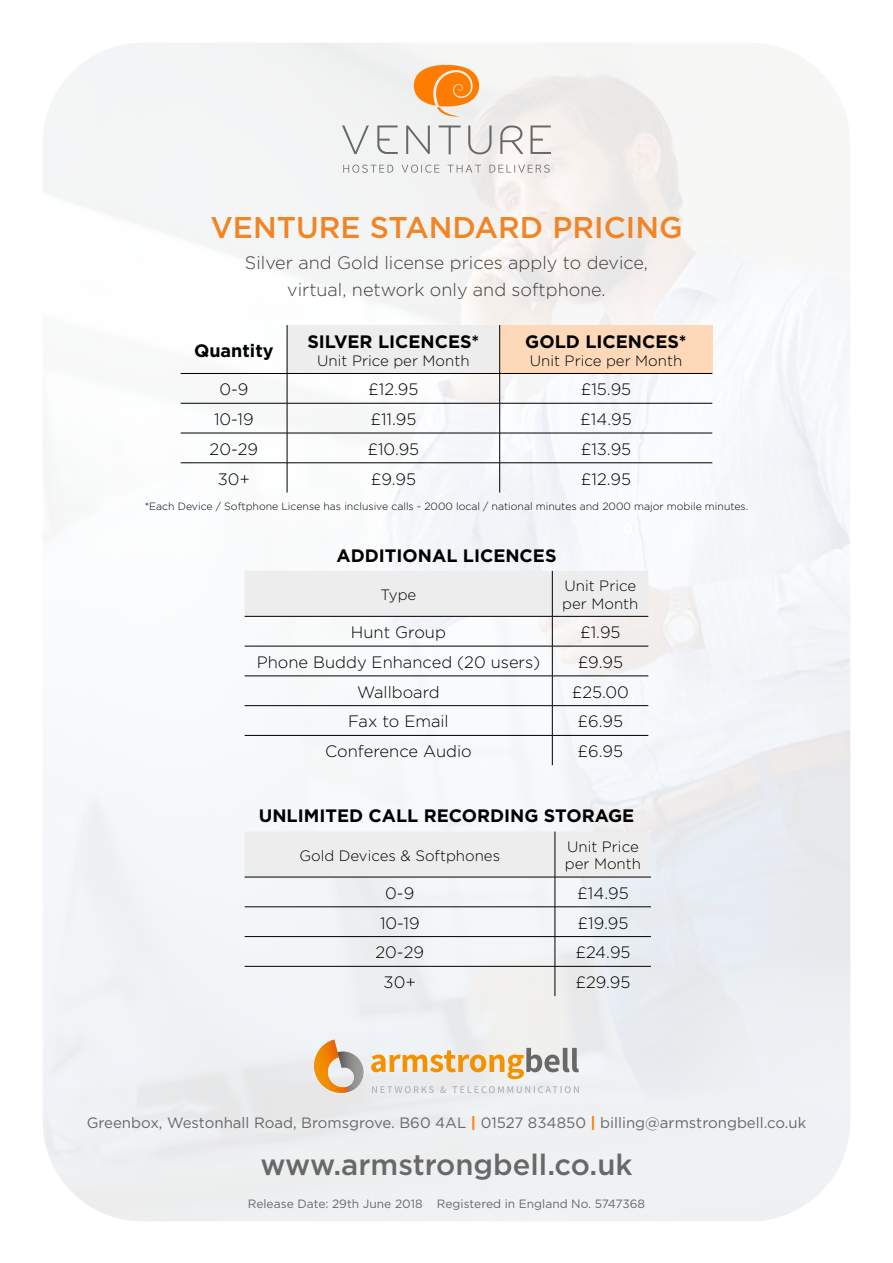
<style>
.page{position:relative;width:893px;height:1263px;background:#fff}
.page>*{position:absolute;margin:0;border:0;box-sizing:border-box;transform-origin:0 0}
.t1{font:500 30px "Gotham";color:#f18525}
.t2{font:500 29.25px "Gotham";color:#686868}
.t3{font:700 18px "Gotham";color:#000}
.t4{font:300 18px/27px "Gotham";color:#433c38;text-align:center}
.t5{font:300 16.5px "Gotham";color:#000}
.t6{font:300 15px/17.4px "Gotham";color:#000}
.t7{font:15px "Gotham";color:#686868}
.t8{font:12px "Gotham";color:#686868}
.t9{font:300 10.5px "Gotham";color:#000}
.s1{font-weight:700;color:#ff7c00}
</style>
<div class="page">
<img style="left:43px;top:43px;width:807px;height:1178px">
<div style="left:287px;top:325px;width:213px;height:48px;background:#ededed"></div>
<div style="left:500px;top:325px;width:212px;height:48px;background:#fdd9b9"></div>
<hr style="left:287px;top:325px;width:1px;height:48px;background:#000">
<hr style="left:499px;top:325px;width:1px;height:48px;background:#000">
<hr style="left:181px;top:373px;width:106px;height:1px;background:#000">
<hr style="left:287px;top:373px;width:213px;height:1px;background:#000">
<svg style="left:287px;top:374px;width:1px;height:29px"></svg>
<hr style="left:500px;top:373px;width:212px;height:1px;background:#000">
<svg style="left:499px;top:374px;width:1px;height:29px"></svg>
<hr style="left:181px;top:403px;width:106px;height:1px;background:#000">
<hr style="left:287px;top:403px;width:213px;height:1px;background:#000">
<hr style="left:287px;top:403px;width:1px;height:30px;background:#000">
<hr style="left:500px;top:403px;width:212px;height:1px;background:#000">
<hr style="left:499px;top:403px;width:1px;height:30px;background:#000">
<hr style="left:181px;top:433px;width:106px;height:1px;background:#000">
<hr style="left:287px;top:433px;width:213px;height:1px;background:#000">
<hr style="left:287px;top:433px;width:1px;height:30px;background:#000">
<hr style="left:500px;top:433px;width:212px;height:1px;background:#000">
<hr style="left:499px;top:433px;width:1px;height:30px;background:#000">
<hr style="left:181px;top:462px;width:106px;height:1px;background:#000">
<hr style="left:287px;top:462px;width:213px;height:1px;background:#000">
<svg style="left:287px;top:463px;width:1px;height:29px"></svg>
<hr style="left:500px;top:462px;width:212px;height:1px;background:#000">
<svg style="left:499px;top:463px;width:1px;height:29px"></svg>
<svg style="left:343px;top:165px;width:207px;height:8px"></svg>
<svg style="left:342px;top:126px;width:209px;height:28px"></svg>
<svg style="left:414px;top:65px;width:65px;height:54px"></svg>
<svg style="left:311px;top:1040px;width:268px;height:56px"></svg>
<div style="left:245px;top:571px;width:403px;height:45px;background:#ededed"></div>
<hr style="left:552px;top:571px;width:1px;height:45px;background:#000">
<hr style="left:245px;top:616px;width:307px;height:1px;background:#000">
<hr style="left:552px;top:616px;width:96px;height:1px;background:#000">
<hr style="left:552px;top:616px;width:1px;height:30px;background:#000">
<hr style="left:245px;top:646px;width:307px;height:1px;background:#000">
<hr style="left:552px;top:646px;width:96px;height:1px;background:#000">
<hr style="left:552px;top:646px;width:1px;height:30px;background:#000">
<hr style="left:245px;top:676px;width:307px;height:1px;background:#000">
<hr style="left:552px;top:676px;width:96px;height:1px;background:#000">
<hr style="left:245px;top:705px;width:307px;height:1px;background:#000">
<hr style="left:552px;top:705px;width:96px;height:1px;background:#000">
<hr style="left:245px;top:735px;width:307px;height:1px;background:#000">
<hr style="left:552px;top:735px;width:96px;height:1px;background:#000">
<svg style="left:552px;top:676px;width:1px;height:89px"></svg>
<div style="left:245px;top:831px;width:406px;height:46px;background:#ededed"></div>
<hr style="left:555px;top:831px;width:1px;height:46px;background:#000">
<hr style="left:245px;top:877px;width:310px;height:1px;background:#000">
<hr style="left:555px;top:877px;width:96px;height:1px;background:#000">
<hr style="left:555px;top:877px;width:1px;height:30px;background:#000">
<hr style="left:245px;top:906px;width:310px;height:1px;background:#000">
<hr style="left:555px;top:906px;width:96px;height:1px;background:#000">
<hr style="left:245px;top:936px;width:310px;height:1px;background:#000">
<hr style="left:555px;top:936px;width:96px;height:1px;background:#000">
<svg style="left:555px;top:907px;width:1px;height:59px"></svg>
<hr style="left:245px;top:966px;width:310px;height:1px;background:#000">
<hr style="left:555px;top:966px;width:96px;height:1px;background:#000">
<hr style="left:555px;top:966px;width:1px;height:30px;background:#000">
<h1 class="t1" style="left:210px;top:210px;width:474px">VENTURE STANDARD PRICING</h1>
<p class="t4" style="left:245px;top:249px;width:405px">Silver and Gold license prices apply to device, virtual, network only and softphone.</p>
<p class="t3" style="left:194px;top:340px;width:81px">Quantity</p>
<p class="t3" style="left:307px;top:331px;width:173px">SILVER LICENCES*</p>
<p class="t6" style="left:317px;top:351px;width:154px">Unit Price per Month</p>
<p class="t3" style="left:525px;top:331px;width:163px">GOLD LICENCES*</p>
<p class="t6" style="left:530px;top:351px;width:154px">Unit Price per Month</p>
<p class="t5" style="left:219px;top:380px;width:31px">0-9</p>
<p class="t5" style="left:368px;top:380px;width:52px">£12.95</p>
<p class="t5" style="left:581px;top:380px;width:52px">£15.95</p>
<p class="t5" style="left:214px;top:410px;width:41px">10-19</p>
<p class="t5" style="left:370px;top:410px;width:47px">£11.95</p>
<p class="t5" style="left:580px;top:410px;width:53px">£14.95</p>
<p class="t5" style="left:210px;top:440px;width:50px">20-29</p>
<p class="t5" style="left:367px;top:440px;width:53px">£10.95</p>
<p class="t5" style="left:581px;top:440px;width:52px">£13.95</p>
<p class="t5" style="left:218px;top:470px;width:34px">30+</p>
<p class="t5" style="left:371px;top:470px;width:47px">£9.95</p>
<p class="t5" style="left:581px;top:470px;width:52px">£12.95</p>
<p class="t9" style="left:145px;top:500px;width:605px">*Each Device / Softphone License has inclusive calls - 2000 local / national minutes and 2000 major mobile minutes.</p>
<p class="t3" style="left:336px;top:545px;width:222px">ADDITIONAL LICENCES</p>
<p class="t6" style="left:381px;top:586px;width:37px">Type</p>
<p class="t6" style="left:562px;top:577px;width:78px">Unit Price per Month</p>
<p class="t5" style="left:351px;top:623px;width:97px">Hunt Group</p>
<p class="t5" style="left:580px;top:623px;width:42px">£1.95</p>
<p class="t5" style="left:257px;top:653px;width:285px">Phone Buddy Enhanced (20 users)</p>
<p class="t5" style="left:578px;top:653px;width:47px">£9.95</p>
<p class="t5" style="left:357px;top:683px;width:84px">Wallboard</p>
<p class="t5" style="left:572px;top:683px;width:59px">£25.00</p>
<p class="t5" style="left:348px;top:713px;width:102px">Fax to Email</p>
<p class="t5" style="left:578px;top:713px;width:47px">£6.95</p>
<p class="t5" style="left:325px;top:742px;width:148px">Conference Audio</p>
<p class="t5" style="left:578px;top:742px;width:47px">£6.95</p>
<p class="t3" style="left:259px;top:805px;width:377px">UNLIMITED CALL RECORDING STORAGE</p>
<p class="t6" style="left:299px;top:846px;width:202px">Gold Devices &amp; Softphones</p>
<p class="t6" style="left:565px;top:838px;width:78px">Unit Price per Month</p>
<p class="t5" style="left:385px;top:884px;width:31px">0-9</p>
<p class="t5" style="left:577px;top:884px;width:53px">£14.95</p>
<p class="t5" style="left:380px;top:914px;width:41px">10-19</p>
<p class="t5" style="left:577px;top:914px;width:52px">£19.95</p>
<p class="t5" style="left:375px;top:943px;width:50px">20-29</p>
<p class="t5" style="left:575px;top:943px;width:57px">£24.95</p>
<p class="t5" style="left:384px;top:973px;width:34px">30+</p>
<p class="t5" style="left:575px;top:973px;width:57px">£29.95</p>
<p class="t7" style="left:87px;top:1114px;width:721px">Greenbox, Westonhall Road, Bromsgrove. B60 4AL <span class="s1">|</span> 01527 834850 <span class="s1">|</span> billing@armstrongbell.co.uk</p>
<h2 class="t2" style="left:260px;top:1148px;width:374px">www.armstrongbell.co.uk</h2>
<p class="t8" style="left:248px;top:1197px;width:399px">Release Date: 29th June 2018 Registered in England No. 5747368</p>
</div>
